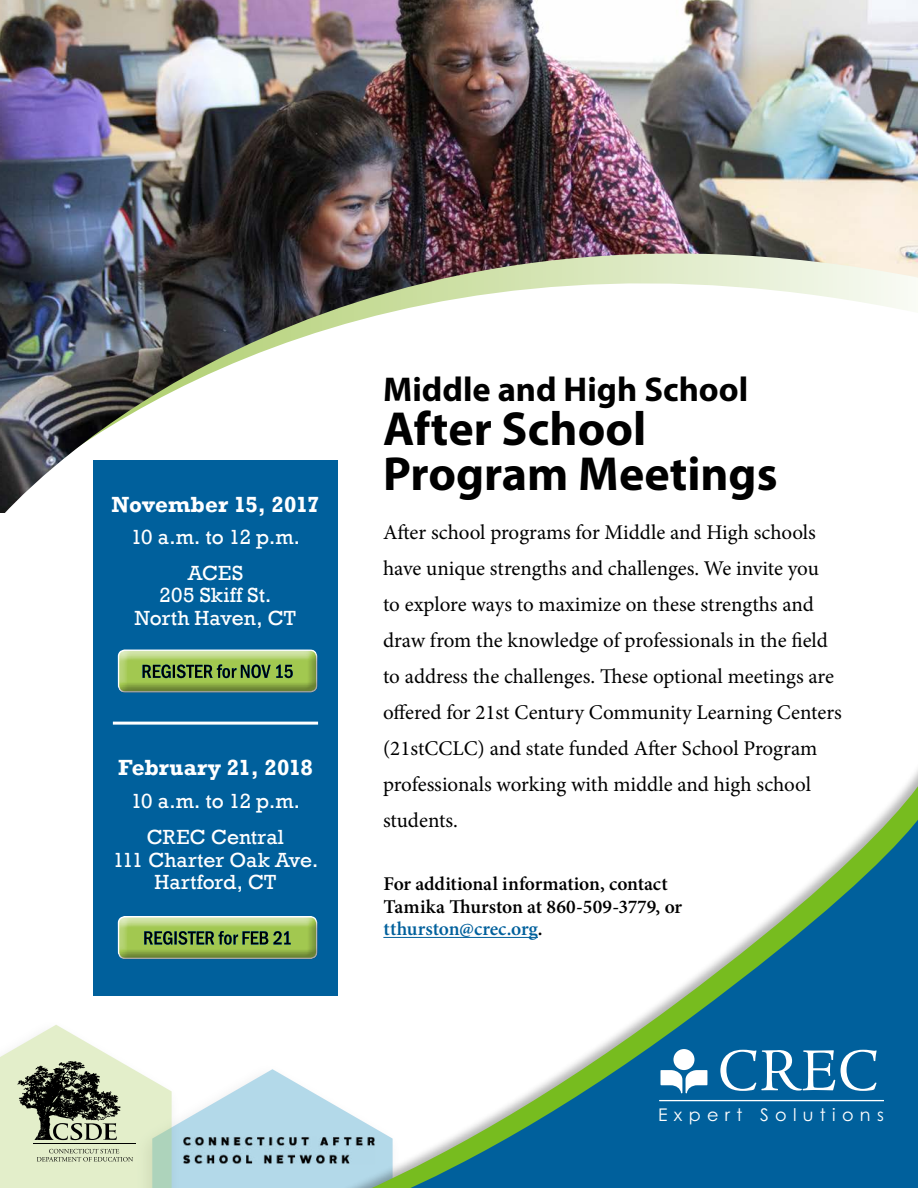
<style>
.page{position:relative;width:918px;height:1188px;background:#fff}
.page>*{position:absolute;margin:0;border:0;box-sizing:border-box;transform-origin:0 0}
.t1{font:700 48px/44.2px "Myriad Pro";color:#000}
.t2{font:700 34.5px "Myriad Pro";color:#000}
.t3{font:700 22.5px "Rockwell";letter-spacing:.005em;color:#fff}
.t4{font:21px/36px "Minion Pro";color:#000}
.t5{font:21px/36px "Rockwell";letter-spacing:.005em;color:#fff;text-align:center}
.t6{font:600 19.5px/22.5px "Minion Pro";letter-spacing:-.005em;color:#000}
.t7{font:17.4px "Century Gothic";letter-spacing:.36em;color:#fff}
.s1{color:#00609c}
</style>
<div class="page">
<div style="left:93px;top:460px;width:245px;height:536px;background:#00609c"></div>
<div style="left:189px;top:735px;width:729px;height:453px;background:#000;opacity:.3"></div>
<svg style="left:201px;top:745px;width:717px;height:280px"></svg>
<svg style="left:227px;top:777px;width:691px;height:411px"></svg>
<svg style="left:720px;top:1050px;width:115px;height:41px"></svg>
<svg style="left:841px;top:1050px;width:36px;height:41px"></svg>
<svg style="left:661px;top:1049px;width:46px;height:44px"></svg>
<hr style="left:659px;top:1100px;width:225px;height:1px;background:#fff">
<img style="left:0;top:0;width:918px;height:513px">
<hr style="left:383px;top:937px;width:155px;height:1px;background:#00609c">
<div style="left:110px;top:645px;width:218px;height:58px;background:#000;opacity:.35"></div>
<div style="left:107px;top:905px;width:218px;height:58px;background:#00609c"></div>
<div style="left:110px;top:912px;width:218px;height:57px;background:#000;opacity:.35"></div>
<hr style="left:113px;top:722px;width:205px;height:3px;background:#fff">
<svg style="left:0;top:1025px;width:393px;height:163px"></svg>
<hr style="left:34px;top:1144px;width:102px;height:1px;background:#000">
<img style="left:183px;top:1131px;width:196px;height:39px">
<p class="t3" style="left:111px;top:491px;width:210px">November 15, 2017</p>
<p class="t5" style="left:131px;top:519px;width:171px">10 a.m. to 12 p.m.<br>ACES</p>
<p class="t5" style="left:135px;top:584px;width:162px;line-height:22.5px">205 Skiff St.<br>North Haven, CT</p>
<p class="t3" style="left:118px;top:754px;width:196px">February 21, 2018</p>
<p class="t5" style="left:131px;top:784px;width:171px">10 a.m. to 12 p.m.<br>CREC Central</p>
<p class="t5" style="left:113px;top:849px;width:207px;line-height:22.5px">111 Charter Oak Ave.<br>Hartford, CT</p>
<h2 class="t2" style="left:383px;top:367px;width:367px">Middle and High School</h2>
<h1 class="t1" style="left:383px;top:405px;width:396px">After School<br>Program Meetings</h1>
<p class="t4" style="left:383px;top:514px;width:460px">After school programs for Middle and High schools have unique strengths and challenges. We invite you<br>to explore ways to maximize on these strengths and draw from the knowledge of professionals in the field to address the challenges. These optional meetings are offered for 21st Century Community Learning Centers (21stCCLC) and state funded After School Program professionals working with middle and high school students.</p>
<p class="t6" style="left:383px;top:873px;width:300px">For additional information, contact<br>Tamika Thurston at 860-509-3779, or <span class="s1">tthurston@crec.org</span>.</p>
<p class="t7" style="left:658px;top:1103px;width:227px">Expert Solutions</p>
</div>
